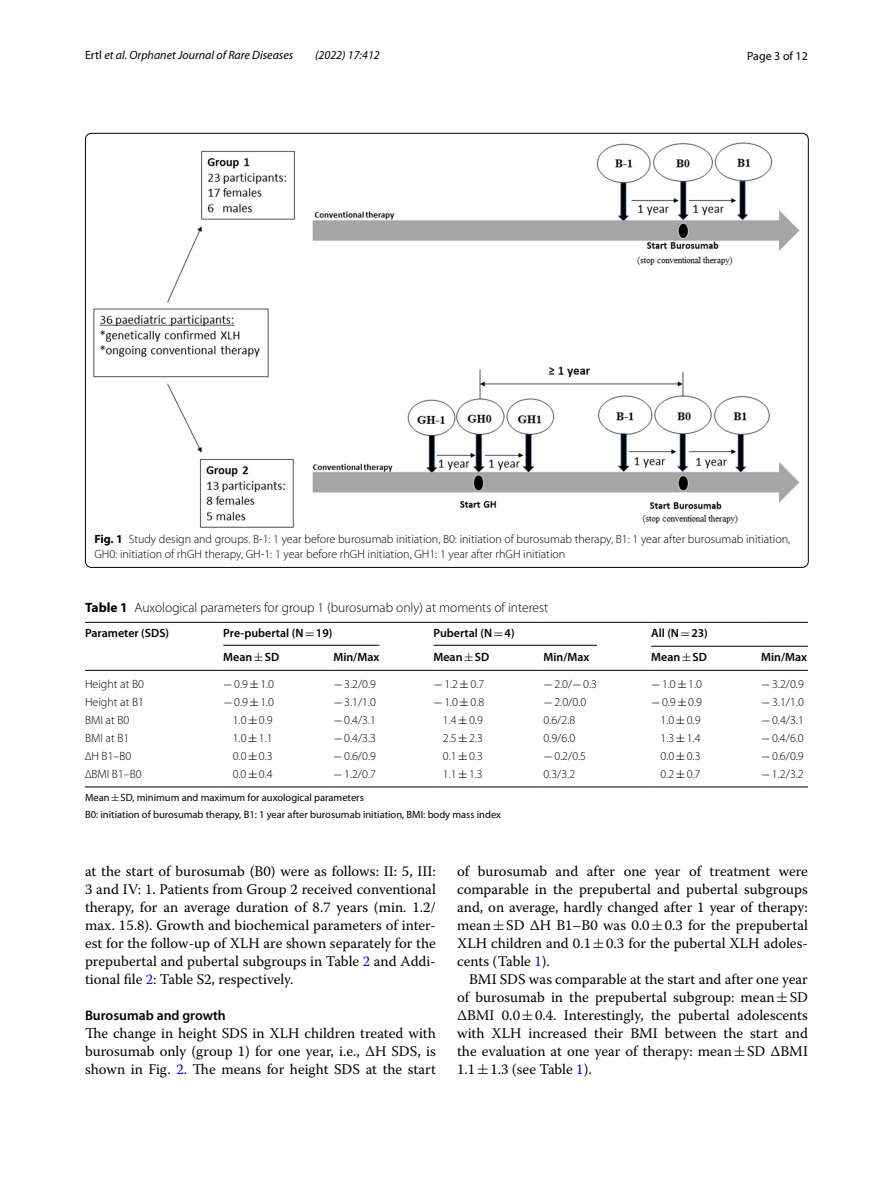
<style>
.page{position:relative;width:893px;height:1187px;background:#fff}
.page>*{position:absolute;margin:0;border:0;box-sizing:border-box;transform-origin:0 0}
.t1{font:14.7px/18px "Warnock Pro";color:#000;text-align:justify}
.t2{font:600 13.8px "Myriad Pro";color:#000}
.t3{font:300 13.5px "Myriad Pro";color:#000}
.t4{font:300 12px/15px "Myriad Pro";color:#000}
.t5{font:600 12px "Myriad Pro";color:#000}
.t6{font:italic 12px "Myriad Pro";color:#000}
.t7{font:12px "Myriad Pro";color:#000}
.t8{font:10.5px/17px "Myriad Pro";color:#000}
.s1{font-style:normal}
.s2{font-weight:700}
.s3{font-family:"MTSY";font-weight:400}
.s4{font-family:"MTSY"}
.s5{color:#00f}
</style>
<div class="page">
<img style="left:94px;top:142px;width:706px;height:385px">
<hr style="left:85px;top:622px;width:138px;height:1px;background:#000">
<hr style="left:85px;top:670px;width:138px;height:1px;background:#000">
<hr style="left:223px;top:622px;width:110px;height:1px;background:#000">
<hr style="left:333px;top:622px;width:100px;height:1px;background:#000">
<hr style="left:433px;top:622px;width:110px;height:1px;background:#000">
<hr style="left:543px;top:622px;width:108px;height:1px;background:#000">
<hr style="left:651px;top:622px;width:110px;height:1px;background:#000">
<hr style="left:761px;top:622px;width:47px;height:1px;background:#000">
<hr style="left:223px;top:670px;width:110px;height:1px;background:#000">
<hr style="left:333px;top:670px;width:100px;height:1px;background:#000">
<hr style="left:433px;top:670px;width:110px;height:1px;background:#000">
<hr style="left:543px;top:670px;width:108px;height:1px;background:#000">
<hr style="left:651px;top:670px;width:110px;height:1px;background:#000">
<hr style="left:761px;top:670px;width:47px;height:1px;background:#000">
<hr style="left:85px;top:786px;width:138px;height:1px;background:#000">
<hr style="left:223px;top:786px;width:110px;height:1px;background:#000">
<hr style="left:333px;top:786px;width:100px;height:1px;background:#000">
<hr style="left:433px;top:786px;width:110px;height:1px;background:#000">
<hr style="left:543px;top:786px;width:108px;height:1px;background:#000">
<hr style="left:651px;top:786px;width:110px;height:1px;background:#000">
<hr style="left:761px;top:786px;width:47px;height:1px;background:#000">
<hr style="left:223px;top:645px;width:156px;height:1px;background:#000">
<hr style="left:433px;top:645px;width:164px;height:1px;background:#000">
<hr style="left:651px;top:646px;width:157px;height:1px;background:#000">
<p class="t6" style="left:85px;top:48px;width:210px"><span class="s1">Ertl</span> et al. Orphanet Journal of Rare Diseases</p>
<p class="t6" style="left:315px;top:48px;width:66px">(2022) 17:412</p>
<p class="t7" style="left:747px;top:48px;width:62px">Page 3 of 12</p>
<p class="t4" style="left:94px;top:531px;width:697px"><span class="s2">Fig. 1</span> Study design and groups. B-1: 1 year before burosumab initiation, B0: initiation of burosumab therapy, B1: 1 year after burosumab initiation,<br>GH0: initiation of rhGH therapy, GH-1: 1 year before rhGH initiation, GH1: 1 year after rhGH initiation</p>
<p class="t3" style="left:85px;top:600px;width:465px"><span class="s2">Table 1</span> Auxological parameters for group 1 (burosumab only) at moments of interest</p>
<p class="t5" style="left:85px;top:625px;width:86px">Parameter (SDS)</p>
<p class="t5" style="left:223px;top:625px;width:111px">Pre-pubertal (N<span class="s3">=</span>19)</p>
<p class="t5" style="left:433px;top:625px;width:83px">Pubertal (N<span class="s3">=</span>4)</p>
<p class="t5" style="left:651px;top:625px;width:58px">All (N<span class="s3">=</span>23)</p>
<p class="t5" style="left:223px;top:649px;width:57px">Mean<span class="s3">±</span>SD</p>
<p class="t5" style="left:333px;top:649px;width:48px">Min/Max</p>
<p class="t5" style="left:433px;top:649px;width:57px">Mean<span class="s3">±</span>SD</p>
<p class="t5" style="left:543px;top:649px;width:48px">Min/Max</p>
<p class="t5" style="left:651px;top:649px;width:57px">Mean<span class="s3">±</span>SD</p>
<p class="t5" style="left:761px;top:649px;width:48px">Min/Max</p>
<p class="t4" style="left:85px;top:676px;width:60px">Height at B0</p>
<p class="t4" style="left:223px;top:676px;width:52px"><span class="s3">−</span>0.9<span class="s3">±</span>1.0</p>
<p class="t4" style="left:333px;top:676px;width:44px"><span class="s3">−</span>3.2/0.9</p>
<p class="t4" style="left:433px;top:676px;width:52px"><span class="s3">−</span>1.2<span class="s3">±</span>0.7</p>
<p class="t4" style="left:543px;top:676px;width:55px"><span class="s3">−</span>2.0/<span class="s3">−</span>0.3</p>
<p class="t4" style="left:651px;top:676px;width:52px"><span class="s3">−</span>1.0<span class="s3">±</span>1.0</p>
<p class="t4" style="left:761px;top:676px;width:44px"><span class="s3">−</span>3.2/0.9</p>
<p class="t4" style="left:85px;top:694px;width:60px">Height at B1</p>
<p class="t4" style="left:223px;top:694px;width:52px"><span class="s3">−</span>0.9<span class="s3">±</span>1.0</p>
<p class="t4" style="left:333px;top:694px;width:44px"><span class="s3">−</span>3.1/1.0</p>
<p class="t4" style="left:433px;top:694px;width:52px"><span class="s3">−</span>1.0<span class="s3">±</span>0.8</p>
<p class="t4" style="left:543px;top:694px;width:44px"><span class="s3">−</span>2.0/0.0</p>
<p class="t4" style="left:651px;top:694px;width:52px"><span class="s3">−</span>0.9<span class="s3">±</span>0.9</p>
<p class="t4" style="left:761px;top:694px;width:44px"><span class="s3">−</span>3.1/1.0</p>
<p class="t4" style="left:85px;top:712px;width:46px">BMI at B0</p>
<p class="t4" style="left:233px;top:712px;width:41px">1.0<span class="s3">±</span>0.9</p>
<p class="t4" style="left:333px;top:712px;width:44px"><span class="s3">−</span>0.4/3.1</p>
<p class="t4" style="left:443px;top:712px;width:41px">1.4<span class="s3">±</span>0.9</p>
<p class="t4" style="left:543px;top:712px;width:33px">0.6/2.8</p>
<p class="t4" style="left:661px;top:712px;width:41px">1.0<span class="s3">±</span>0.9</p>
<p class="t4" style="left:761px;top:712px;width:44px"><span class="s3">−</span>0.4/3.1</p>
<p class="t4" style="left:85px;top:730px;width:46px">BMI at B1</p>
<p class="t4" style="left:233px;top:730px;width:41px">1.0<span class="s3">±</span>1.1</p>
<p class="t4" style="left:333px;top:730px;width:44px"><span class="s3">−</span>0.4/3.3</p>
<p class="t4" style="left:443px;top:730px;width:41px">2.5<span class="s3">±</span>2.3</p>
<p class="t4" style="left:543px;top:730px;width:33px">0.9/6.0</p>
<p class="t4" style="left:661px;top:730px;width:41px">1.3<span class="s3">±</span>1.4</p>
<p class="t4" style="left:761px;top:730px;width:44px"><span class="s3">−</span>0.4/6.0</p>
<p class="t4" style="left:85px;top:748px;width:48px">∆H B1–B0</p>
<p class="t4" style="left:233px;top:748px;width:41px">0.0<span class="s3">±</span>0.3</p>
<p class="t4" style="left:333px;top:748px;width:44px"><span class="s3">−</span>0.6/0.9</p>
<p class="t4" style="left:443px;top:748px;width:41px">0.1<span class="s3">±</span>0.3</p>
<p class="t4" style="left:543px;top:748px;width:44px"><span class="s3">−</span>0.2/0.5</p>
<p class="t4" style="left:661px;top:748px;width:41px">0.0<span class="s3">±</span>0.3</p>
<p class="t4" style="left:761px;top:748px;width:44px"><span class="s3">−</span>0.6/0.9</p>
<p class="t4" style="left:85px;top:767px;width:58px">∆BMI B1–B0</p>
<p class="t4" style="left:233px;top:767px;width:41px">0.0<span class="s3">±</span>0.4</p>
<p class="t4" style="left:333px;top:767px;width:44px"><span class="s3">−</span>1.2/0.7</p>
<p class="t4" style="left:443px;top:767px;width:41px">1.1<span class="s3">±</span>1.3</p>
<p class="t4" style="left:543px;top:767px;width:33px">0.3/3.2</p>
<p class="t4" style="left:660px;top:767px;width:41px">0.2<span class="s3">±</span>0.7</p>
<p class="t4" style="left:761px;top:767px;width:44px"><span class="s3">−</span>1.2/3.2</p>
<p class="t8" style="left:85px;top:788px;width:418px">Mean<span class="s4">±</span>SD, minimum and maximum for auxological parameters<br>B0: initiation of burosumab therapy, B1: 1 year after burosumab initiation, BMI: body mass index</p>
<p class="t1" style="left:85px;top:861px;width:352px">at the start of burosumab (B0) were as follows: II: 5, III:<br>3 and IV: 1. Patients from Group 2 received conventional therapy, for an average duration of 8.7 years (min. 1.2/ max. 15.8). Growth and biochemical parameters of inter&shy;est for the follow-up of XLH are shown separately for the prepubertal and pubertal subgroups in Table <span class="s5">2</span> and Addi&shy;tional file <span class="s5">2</span>: Table S2, respectively.</p>
<p class="t2" style="left:85px;top:1006px;width:142px">Burosumab and growth</p>
<p class="t1" style="left:85px;top:1023px;width:352px">The change in height SDS in XLH children treated with burosumab only (group 1) for one year, i.e., ∆H SDS, is shown in Fig. <span class="s5">2</span>. The means for height SDS at the start</p>
<p class="t1" style="left:457px;top:861px;width:352px">of burosumab and after one year of treatment were comparable in the prepubertal and pubertal subgroups and, on average, hardly changed after 1 year of therapy: mean<span class="s4">±</span>SD ∆H B1–B0 was 0.0<span class="s4">±</span>0.3 for the prepubertal XLH children and 0.1<span class="s4">±</span>0.3 for the pubertal XLH adoles&shy;cents (Table <span class="s5">1</span>).</p>
<p class="t1" style="left:457px;top:969px;width:352px;text-indent:12px">BMI SDS was comparable at the start and after one year of burosumab in the prepubertal subgroup: mean<span class="s4">±</span>SD ∆BMI 0.0<span class="s4">±</span>0.4. Interestingly, the pubertal adolescents with XLH increased their BMI between the start and the evaluation at one year of therapy: mean<span class="s4">±</span>SD ∆BMI 1.1<span class="s4">±</span>1.3 (see Table <span class="s5">1</span>).</p>
</div>
